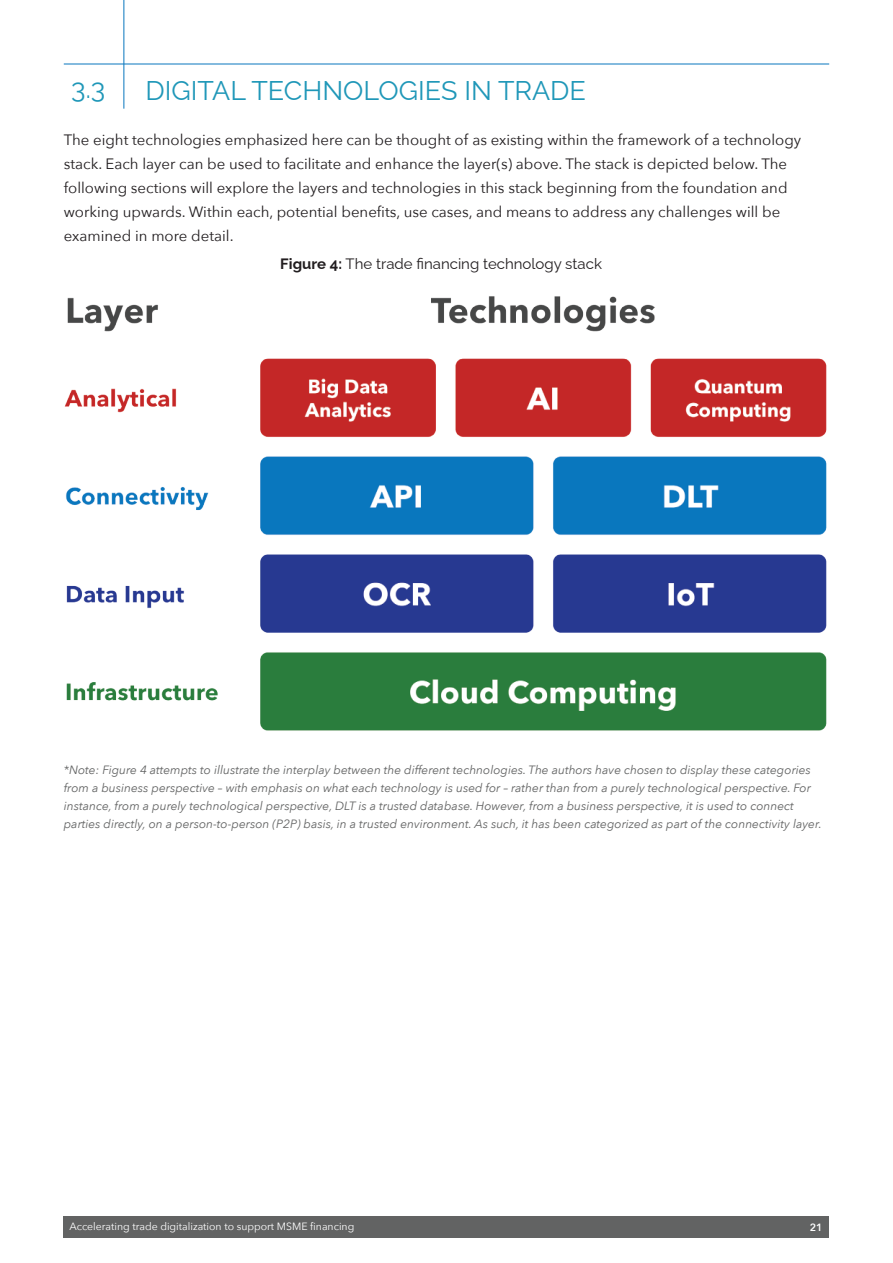
<style>
.page{position:relative;width:893px;height:1263px;background:#fff}
.page>*{position:absolute;margin:0;border:0;box-sizing:border-box;transform-origin:0 0}
.t1{font:27px "Raleway";color:#1f97b8}
.t2{font:15px/24px "Avenir Next";color:#211d1f}
.t3{font:15px "Raleway";color:#211d1f}
.t4{font:italic 12px/18px "Avenir Next";color:#626363}
.t5{font:10.5px "Avenir Next";color:#fff}
.t6{font:600 10.5px "Avenir Next";color:#fff}
.s1{font-weight:700}
</style>
<div class="page">
<div style="left:64px;top:1216px;width:765px;height:21px;background:#626363"></div>
<hr style="left:64px;top:64px;width:765px;height:1px;background:#0977be">
<hr style="left:123px;top:0;width:1px;height:109px;background:#0977be">
<img style="left:64px;top:296px;width:763px;height:435px">
<h1 class="t1" style="left:71px;top:67px;width:35px">3.3</h1>
<h1 class="t1" style="left:145px;top:69px;width:442px">DIGITAL TECHNOLOGIES IN TRADE</h1>
<p class="t2" style="left:64px;top:128px;width:739px">The eight technologies emphasized here can be thought of as existing within the framework of a technology stack. Each layer can be used to facilitate and enhance the layer(s) above. The stack is depicted below. The following sections will explore the layers and technologies in this stack beginning from the foundation and working upwards. Within each, potential benefits, use cases, and means to address any challenges will be examined in more detail.</p>
<p class="t3" style="left:280px;top:252px;width:323px"><span class="s1">Figure 4:</span> The trade financing technology stack</p>
<p class="t4" style="left:64px;top:761px;width:760px">*Note: Figure 4 attempts to illustrate the interplay between the different technologies. The authors have chosen to display these categories from a business perspective – with emphasis on what each technology is used for – rather than from a purely technological perspective. For instance, from a purely technological perspective, DLT is a trusted database. However, from a business perspective, it is used to connect parties directly, on a person-to-person (P2P) basis, in a trusted environment. As such, it has been categorized as part of the connectivity layer.</p>
<p class="t5" style="left:69px;top:1220px;width:286px">Accelerating trade digitalization to support MSME financing</p>
<p class="t6" style="left:810px;top:1221px;width:14px">21</p>
</div>
